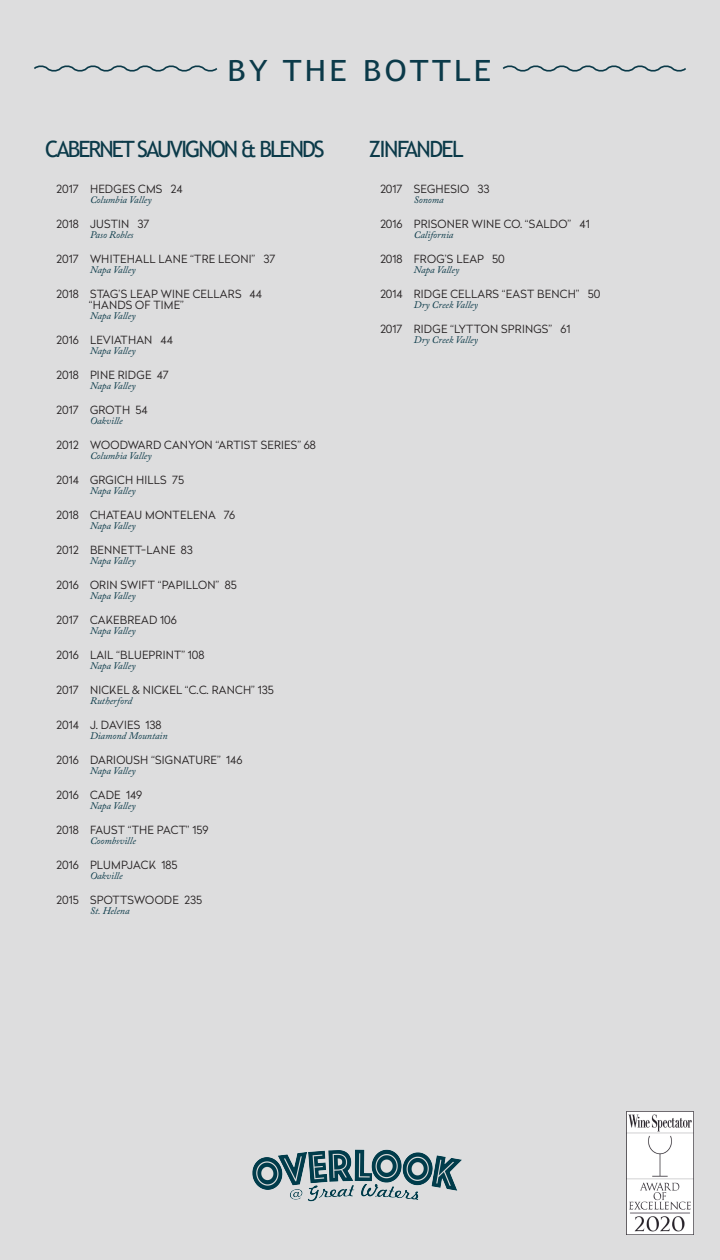
<style>
.page{position:relative;width:720px;height:1260px;background:#ddddde}
.page>*{position:absolute;margin:0;border:0;box-sizing:border-box;transform-origin:0 0}
.Menu_Title{font:29.25px "Trebuchet MS";letter-spacing:.1em;color:#0b3a49;scale:1.11 1}
.t1{font:22.5px "Trebuchet MS";letter-spacing:-.09em;color:#0b3a49}
.t2{font:22.5px "Trebuchet MS";letter-spacing:-.07em;color:#0b3a49}
.Wine_Name{font:300 11.25px "Radikal";letter-spacing:.02em;color:#231f20}
.Wine_Name-2{font:300 11.25px "Radikal";color:#231f20}
.Wine_Detail{font:italic 10px "Adobe Caslon Pro";color:#0b3a49}
.Wine_Type{font:italic 10px "Adobe Caslon Pro";color:#0b3a49}
</style>
<div class="page">
<img style="left:626px;top:1112px;width:67px;height:122px">
<svg style="left:501px;top:63px;width:187px;height:11px;background:#bbc2c6"></svg>
<svg style="left:32px;top:63px;width:187px;height:11px;background:#bbc2c6"></svg>
<img style="left:239px;top:1141px;width:242px;height:63px">
<p class="Menu_Title" style="left:227px;top:52px;width:239px">BY THE BOTTLE</p>
<p class="t1" style="left:45px;top:135px;width:281px">CABERNET SAUVIGNON &amp; BLENDS</p>
<p class="Wine_Name" style="left:56px;top:181px;width:128px">2017 HEDGES CMS 24</p>
<p class="Wine_Detail" style="left:90px;top:194px;width:63px">Columbia Valley</p>
<p class="Wine_Name" style="left:56px;top:216px;width:95px">2018 JUSTIN 37</p>
<p class="Wine_Detail" style="left:90px;top:229px;width:45px">Paso Robles</p>
<p class="Wine_Name" style="left:56px;top:251px;width:221px">2017 WHITEHALL LANE “TRE LEONI” 37</p>
<p class="Wine_Detail" style="left:90px;top:264px;width:47px">Napa Valley</p>
<p class="Wine_Name" style="left:56px;top:286px;width:207px">2018 STAG’S LEAP WINE CELLARS 44</p>
<p class="Wine_Name" style="left:89px;top:297px;width:97px">“HANDS OF TIME”</p>
<p class="Wine_Detail" style="left:90px;top:310px;width:47px">Napa Valley</p>
<p class="Wine_Name" style="left:56px;top:332px;width:118px">2016 LEVIATHAN 44</p>
<p class="Wine_Detail" style="left:90px;top:345px;width:47px">Napa Valley</p>
<p class="Wine_Name" style="left:56px;top:367px;width:114px">2018 PINE RIDGE 47</p>
<p class="Wine_Detail" style="left:90px;top:380px;width:47px">Napa Valley</p>
<p class="Wine_Name-2" style="left:56px;top:402px;width:93px">2017 GROTH 54</p>
<p class="Wine_Detail" style="left:90px;top:415px;width:34px">Oakville</p>
<p class="Wine_Name" style="left:56px;top:437px;width:261px">2012 WOODWARD CANYON “ARTIST SERIES” 68</p>
<p class="Wine_Detail" style="left:90px;top:450px;width:63px">Columbia Valley</p>
<p class="Wine_Name" style="left:56px;top:472px;width:129px">2014 GRGICH HILLS 75</p>
<p class="Wine_Detail" style="left:90px;top:485px;width:47px">Napa Valley</p>
<p class="Wine_Name" style="left:56px;top:507px;width:180px">2018 CHATEAU MONTELENA 76</p>
<p class="Wine_Detail" style="left:90px;top:520px;width:47px">Napa Valley</p>
<p class="Wine_Name" style="left:56px;top:542px;width:138px">2012 BENNETT-LANE 83</p>
<p class="Wine_Detail" style="left:90px;top:555px;width:47px">Napa Valley</p>
<p class="Wine_Name" style="left:56px;top:577px;width:182px">2016 ORIN SWIFT “PAPILLON” 85</p>
<p class="Wine_Detail" style="left:90px;top:590px;width:47px">Napa Valley</p>
<p class="Wine_Name" style="left:56px;top:612px;width:122px">2017 CAKEBREAD 106</p>
<p class="Wine_Detail" style="left:90px;top:625px;width:47px">Napa Valley</p>
<p class="Wine_Name" style="left:56px;top:647px;width:150px">2016 LAIL “BLUEPRINT” 108</p>
<p class="Wine_Detail" style="left:90px;top:660px;width:47px">Napa Valley</p>
<p class="Wine_Name" style="left:56px;top:682px;width:219px">2017 NICKEL &amp; NICKEL “C.C. RANCH” 135</p>
<p class="Wine_Detail" style="left:90px;top:695px;width:44px">Rutherford</p>
<p class="Wine_Name-2" style="left:56px;top:717px;width:107px">2014 J. DAVIES 138</p>
<p class="Wine_Detail" style="left:90px;top:730px;width:79px">Diamond Mountain</p>
<p class="Wine_Name" style="left:56px;top:752px;width:188px">2016 DARIOUSH “SIGNATURE” 146</p>
<p class="Wine_Detail" style="left:90px;top:765px;width:47px">Napa Valley</p>
<p class="Wine_Name-2" style="left:56px;top:787px;width:88px">2016 CADE 149</p>
<p class="Wine_Detail" style="left:90px;top:800px;width:47px">Napa Valley</p>
<p class="Wine_Name-2" style="left:56px;top:822px;width:154px">2018 FAUST “THE PACT” 159</p>
<p class="Wine_Detail" style="left:90px;top:835px;width:47px">Coombsville</p>
<p class="Wine_Name" style="left:56px;top:857px;width:123px">2016 PLUMPJACK 185</p>
<p class="Wine_Detail" style="left:90px;top:870px;width:34px">Oakville</p>
<p class="Wine_Name" style="left:56px;top:892px;width:147px">2015 SPOTTSWOODE 235</p>
<p class="Wine_Detail" style="left:90px;top:905px;width:41px">St. Helena</p>
<p class="t2" style="left:369px;top:135px;width:96px">ZINFANDEL</p>
<p class="Wine_Name" style="left:380px;top:181px;width:111px">2017 SEGHESIO 33</p>
<p class="Wine_Detail" style="left:414px;top:194px;width:32px">Sonoma</p>
<p class="Wine_Name" style="left:380px;top:216px;width:211px">2016 PRISONER WINE CO. “SALDO” 41</p>
<p class="Wine_Detail" style="left:414px;top:229px;width:41px">California</p>
<p class="Wine_Name" style="left:380px;top:251px;width:126px">2018 FROG’S LEAP 50</p>
<p class="Wine_Detail" style="left:414px;top:264px;width:47px">Napa Valley</p>
<p class="Wine_Name" style="left:380px;top:286px;width:222px">2014 RIDGE CELLARS “EAST BENCH” 50</p>
<p class="Wine_Detail" style="left:414px;top:299px;width:66px">Dry Creek Valley</p>
<p class="Wine_Name" style="left:380px;top:321px;width:192px">2017 RIDGE “LYTTON SPRINGS” 61</p>
<p class="Wine_Type" style="left:414px;top:334px;width:66px">Dry Creek Valley</p>
</div>
